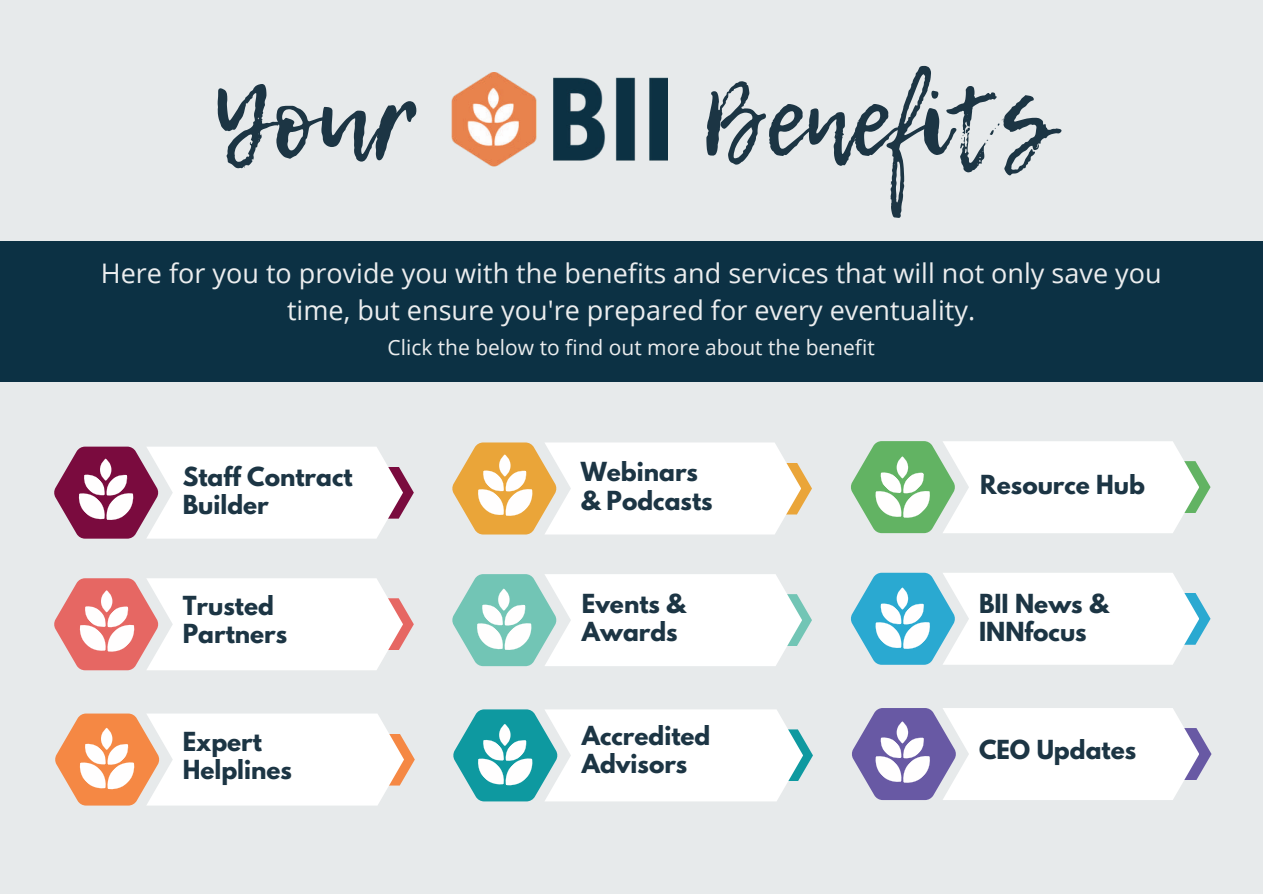
<style>
.page{position:relative;width:1263px;height:894px;background:#fff}
.page>*{position:absolute;margin:0;border:0;box-sizing:border-box;transform-origin:0 0}
.t1{font:100.5px "Lemon Tuesday";color:#1c3544}
.t2{font:27px/37px "Open Sans";color:#ebedee;text-align:center}
.t3{font:700 23.25px/28px "League Spartan";color:#1c3544}
.t4{font:21px "Open Sans";color:#ebedee}
</style>
<div class="page">
<div style="left:0;top:0;width:1263px;height:893px;background:#e7eaeb"></div>
<div style="left:0;top:241px;width:1263px;height:140px;background:#0c3144"></div>
<img style="left:451px;top:72px;width:216px;height:95px">
<svg style="left:54px;top:446px;width:360px;height:92px;background:#e3cfd8"></svg>
<svg style="left:54px;top:578px;width:360px;height:92px;background:#f7e0df"></svg>
<svg style="left:55px;top:713px;width:360px;height:92px;background:#fae6d9"></svg>
<svg style="left:452px;top:442px;width:360px;height:92px;background:#f8ebd8"></svg>
<svg style="left:452px;top:574px;width:360px;height:92px;background:#e2f1ee"></svg>
<svg style="left:453px;top:709px;width:360px;height:92px;background:#d0e9eb"></svg>
<svg style="left:851px;top:441px;width:359px;height:92px;background:#deeedf"></svg>
<svg style="left:851px;top:572px;width:359px;height:92px;background:#d3ecf3"></svg>
<svg style="left:852px;top:708px;width:359px;height:91px;background:#dfdceb"></svg>
<h1 class="t1" style="left:213px;top:63px;width:205px">Your</h1>
<h1 class="t1" style="left:701px;top:62px;width:353px">Benefits</h1>
<p class="t2" style="left:101px;top:254px;width:1062px">Here for you to provide you with the benefits and services that will not only save you time, but ensure you're prepared for every eventuality.</p>
<p class="t4" style="left:388px;top:332px;width:489px">Click the below to find out more about the benefit</p>
<p class="t3" style="left:183px;top:461px;width:171px">Staff Contract<br>Builder</p>
<p class="t3" style="left:183px;top:591px;width:106px">Trusted<br>Partners</p>
<p class="t3" style="left:183px;top:726px;width:111px">Expert<br>Helplines</p>
<p class="t3" style="left:581px;top:457px;width:133px">Webinars &amp; Podcasts</p>
<p class="t3" style="left:582px;top:588px;width:105px">Events &amp;<br>Awards</p>
<p class="t3" style="left:582px;top:721px;width:130px">Accredited<br>Advisors</p>
<p class="t3" style="left:980px;top:470px;width:166px">Resource Hub</p>
<p class="t3" style="left:979px;top:588px;width:131px">BII News &amp;<br>INNfocus</p>
<p class="t3" style="left:979px;top:735px;width:159px">CEO Updates</p>
</div>
